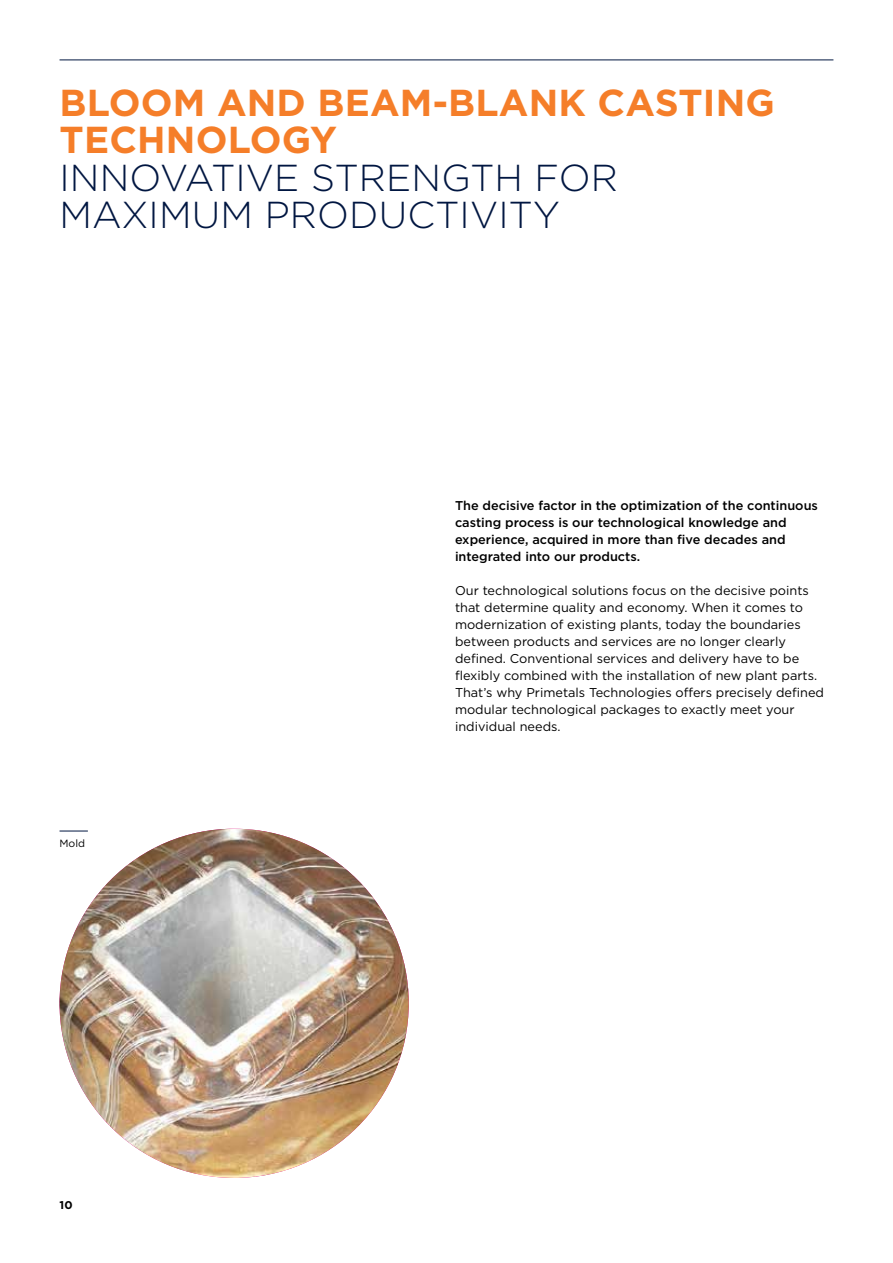
<style>
.page{position:relative;width:893px;height:1263px;background:#fff}
.page>*{position:absolute;margin:0;border:0;box-sizing:border-box;transform-origin:0 0}
.t1{font:300 37.5px/37.5px "Gotham";letter-spacing:.005em;color:#001641}
.t2{font:700 37.5px/37.5px "Gotham";letter-spacing:.005em;color:#f57e29}
.t3{font:12.75px/17px "Gotham";color:#000}
.t4{font:500 12.75px/17px "Gotham";color:#000}
.t5{font:700 11.25px "Gotham";color:#000}
.t6{font:10.5px "Gotham";color:#000}
</style>
<div class="page">
<img style="left:60px;top:829px;width:349px;height:349px;border-radius:175px">
<svg style="left:60px;top:831px;width:28px;height:1px"></svg>
<hr style="left:60px;top:60px;width:773px;height:1px;background:#001641">
<h1 class="t2" style="left:60px;top:84px;width:717px">BLOOM AND BEAM-BLANK CASTING<br>TECHNOLOGY</h1>
<h1 class="t1" style="left:60px;top:158px;width:560px">INNOVATIVE STRENGTH FOR<br>MAXIMUM PRODUCTIVITY</h1>
<p class="t6" style="left:60px;top:837px;width:27px">Mold</p>
<p class="t5" style="left:60px;top:1198px;width:15px">10</p>
<p class="t4" style="left:455px;top:497px;width:364px">The decisive factor in the optimization of the continuous casting process is our technological knowledge and experience, acquired in more than five decades and integrated into our products.</p>
<p class="t3" style="left:455px;top:582px;width:370px">Our technological solutions focus on the decisive points that determine quality and economy. When it comes to modernization of existing plants, today the boundaries between products and services are no longer clearly defined. Conventional services and delivery have to be flexibly combined with the installation of new plant parts.<br>That’s why Primetals Technologies offers precisely defined modular technological packages to exactly meet your individual needs.</p>
</div>
